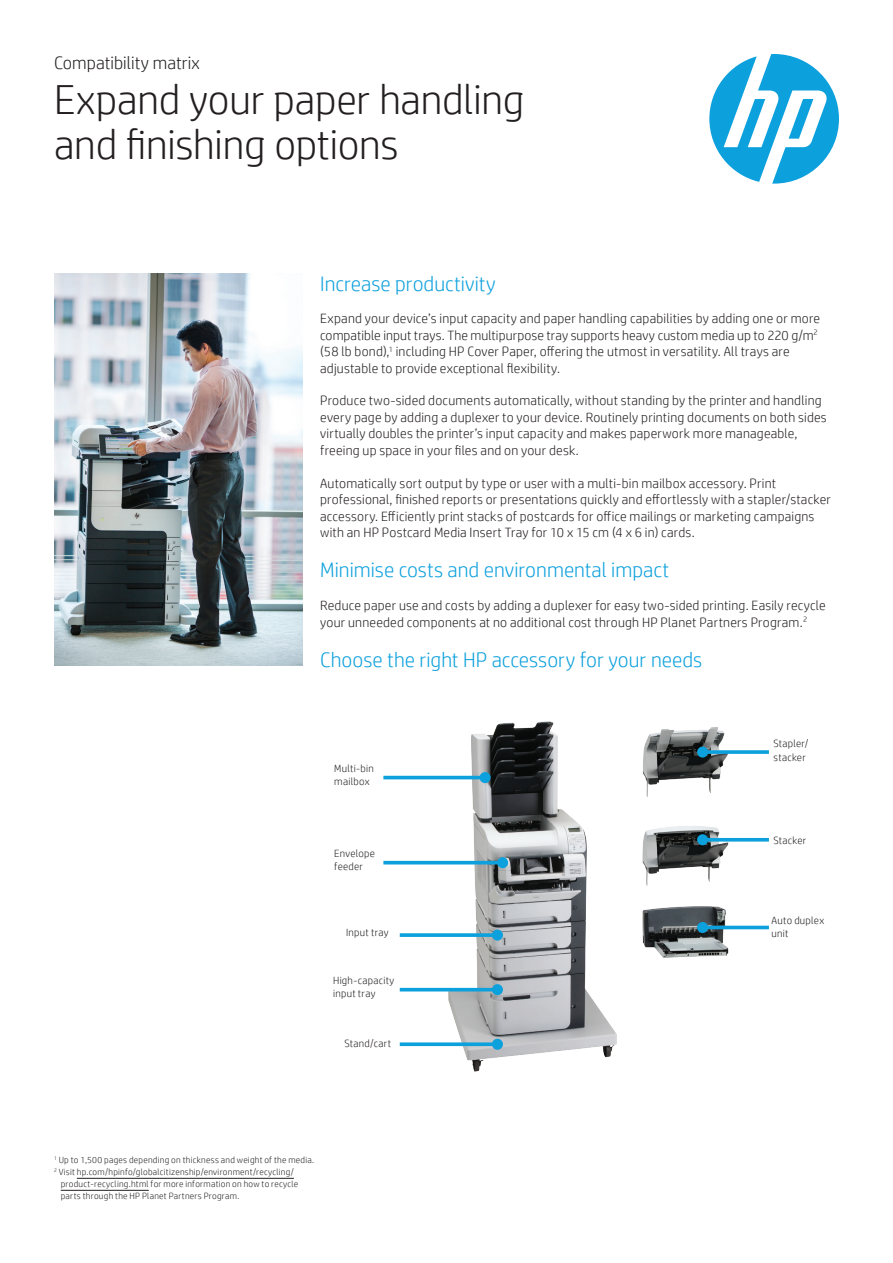
<style>
.page{position:relative;width:893px;height:1263px;background:#fff}
.page>*{position:absolute;margin:0;border:0;box-sizing:border-box;transform-origin:0 0}
.Headline_28_30{font:300 42px/45px "HP Simplified";letter-spacing:-.005em;color:#231f20}
.Subhead_14_16_bold_b{font:300 21px "HP Simplified";color:#0ca0dd}
.Document_type_12_14{font:300 18px "HP Simplified";color:#231f20}
.Body{font:300 13.5px/16.5px "HP Simplified";letter-spacing:.015em;color:#231f20}
.Table_text_7pt{font:300 10.5px/13.5px "HP Simplified";letter-spacing:.025em;color:#231f20}
.Footnotes{font:300 9px/12px "HP Simplified";letter-spacing:.03em;color:#231f20}
</style>
<div class="page">
<img style="left:54px;top:273px;width:248px;height:392px">
<img style="left:448px;top:721px;width:281px;height:351px">
<svg style="left:383px;top:772px;width:108px;height:11px"></svg>
<svg style="left:383px;top:857px;width:125px;height:11px"></svg>
<svg style="left:400px;top:929px;width:103px;height:12px"></svg>
<svg style="left:400px;top:984px;width:103px;height:11px"></svg>
<svg style="left:400px;top:1039px;width:103px;height:11px"></svg>
<svg style="left:697px;top:746px;width:72px;height:11px"></svg>
<svg style="left:697px;top:834px;width:72px;height:11px"></svg>
<svg style="left:697px;top:922px;width:72px;height:11px"></svg>
<svg style="left:709px;top:54px;width:130px;height:130px"></svg>
<hr style="left:77px;top:1178px;width:217px;height:1px;background:#231f20">
<hr style="left:61px;top:1190px;width:88px;height:1px;background:#231f20">
<p class="Document_type_12_14" style="left:54px;top:51px;width:147px">Compatibility matrix</p>
<p class="Headline_28_30" style="left:54px;top:75px;width:472px">Expand your paper handling and finishing options</p>
<p class="Subhead_14_16_bold_b" style="left:320px;top:270px;width:177px">Increase productivity</p>
<p class="Body" style="left:320px;top:310px;width:501px">Expand your device’s input capacity and paper handling capabilities by adding one or more compatible input trays. The multipurpose tray supports heavy custom media up to 220 g/m<sup>2 </sup>(58 lb bond),<sup>1</sup> including HP Cover Paper, offering the utmost in versatility. All trays are adjustable to provide exceptional flexibility.</p>
<p class="Body" style="left:320px;top:392px;width:508px">Produce two-sided documents automatically, without standing by the printer and handling every page by adding a duplexer to your device. Routinely printing documents on both sides virtually doubles the printer’s input capacity and makes paperwork more manageable, freeing up space in your files and on your desk.</p>
<p class="Body" style="left:320px;top:474px;width:512px">Automatically sort output by type or user with a multi-bin mailbox accessory. Print professional, finished reports or presentations quickly and effortlessly with a stapler/stacker accessory. Efficiently print stacks of postcards for office mailings or marketing campaigns with an HP Postcard Media Insert Tray for 10 x 15 cm (4 x 6 in) cards.</p>
<p class="Subhead_14_16_bold_b" style="left:320px;top:556px;width:350px">Minimise costs and environmental impact</p>
<p class="Body" style="left:320px;top:597px;width:507px">Reduce paper use and costs by adding a duplexer for easy two-sided printing. Easily recycle your unneeded components at no additional cost through HP Planet Partners Program.<sup>2</sup></p>
<p class="Subhead_14_16_bold_b" style="left:320px;top:646px;width:383px">Choose the right HP accessory for your needs</p>
<p class="Table_text_7pt" style="left:334px;top:761px;width:41px">Multi-bin mailbox</p>
<p class="Table_text_7pt" style="left:334px;top:846px;width:42px">Envelope feeder</p>
<p class="Table_text_7pt" style="left:346px;top:926px;width:44px">Input tray</p>
<p class="Table_text_7pt" style="left:333px;top:973px;width:63px">High-capacity input tray</p>
<p class="Table_text_7pt" style="left:345px;top:1036px;width:48px">Stand/cart</p>
<p class="Footnotes" style="left:54px;top:1153px;width:262px"><sup>1</sup> Up to 1,500 pages depending on thickness and weight of the media.</p>
<p class="Footnotes" style="left:61px;top:1165px;width:239px;text-indent:-7px"><sup>2</sup> Visit hp.com/hpinfo/globalcitizenship/environment/recycling/ product-recycling.html for more information on how to recycle parts through the HP Planet Partners Program.</p>
<p class="Table_text_7pt" style="left:773px;top:736px;width:37px">Stapler/ stacker</p>
<p class="Table_text_7pt" style="left:773px;top:833px;width:34px">Stacker</p>
<p class="Table_text_7pt" style="left:772px;top:913px;width:54px">Auto duplex unit</p>
</div>
